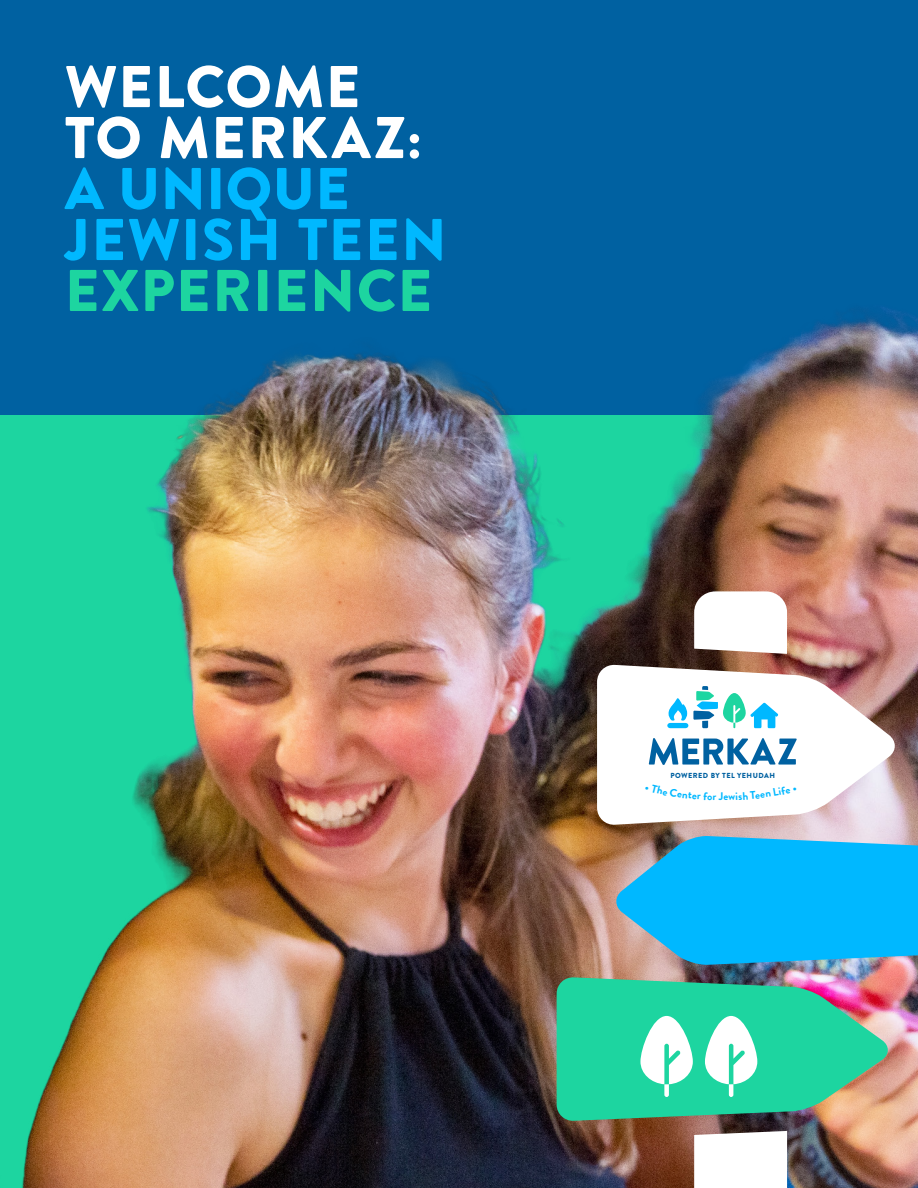
<style>
.page{position:relative;width:918px;height:1188px;background:#fff}
.page>*{position:absolute;margin:0;border:0;box-sizing:border-box;transform-origin:0 0}
.t1{font:900 58.8px/51px "Brandon Grotesque";letter-spacing:.02em;color:#00b8ff}
.t2{font:700 11.1px "Brandon Grotesque";color:#00b8ff}
.t3{font:900 7.35px "Brandon Grotesque";letter-spacing:.06em;color:#0061a1}
.s1{color:#fff}
.s2{color:#0061a1}
.s3{color:#1dd5a0}
</style>
<div class="page">
<div style="left:0;top:0;width:918px;height:415px;background:#0061a1"></div>
<img style="left:11px;top:307px;width:907px;height:881px">
<svg style="left:614px;top:836px;width:304px;height:129px;background:#20b3ed"></svg>
<img style="left:557px;top:977px;width:333px;height:144px">
<svg style="left:597px;top:664px;width:300px;height:161px"></svg>
<svg style="left:640px;top:1016px;width:147px;height:172px"></svg>
<svg style="left:645px;top:591px;width:152px;height:209px"></svg>
<p class="t1" style="left:65px;top:62px;width:408px"><span class="s1">WELCOME<br>TO MERKAZ:</span><span class="s2">Z:<br></span>A UNIQUE<br>JEWISH TEEN<br><span class="s3">EXPERIENCE</span></p>
<p class="t3" style="left:670px;top:771px;width:106px">POWERED BY TEL YEHUDAH</p>
<p class="t2" style="left:719px;top:789px;width:6px">J</p>
</div>
